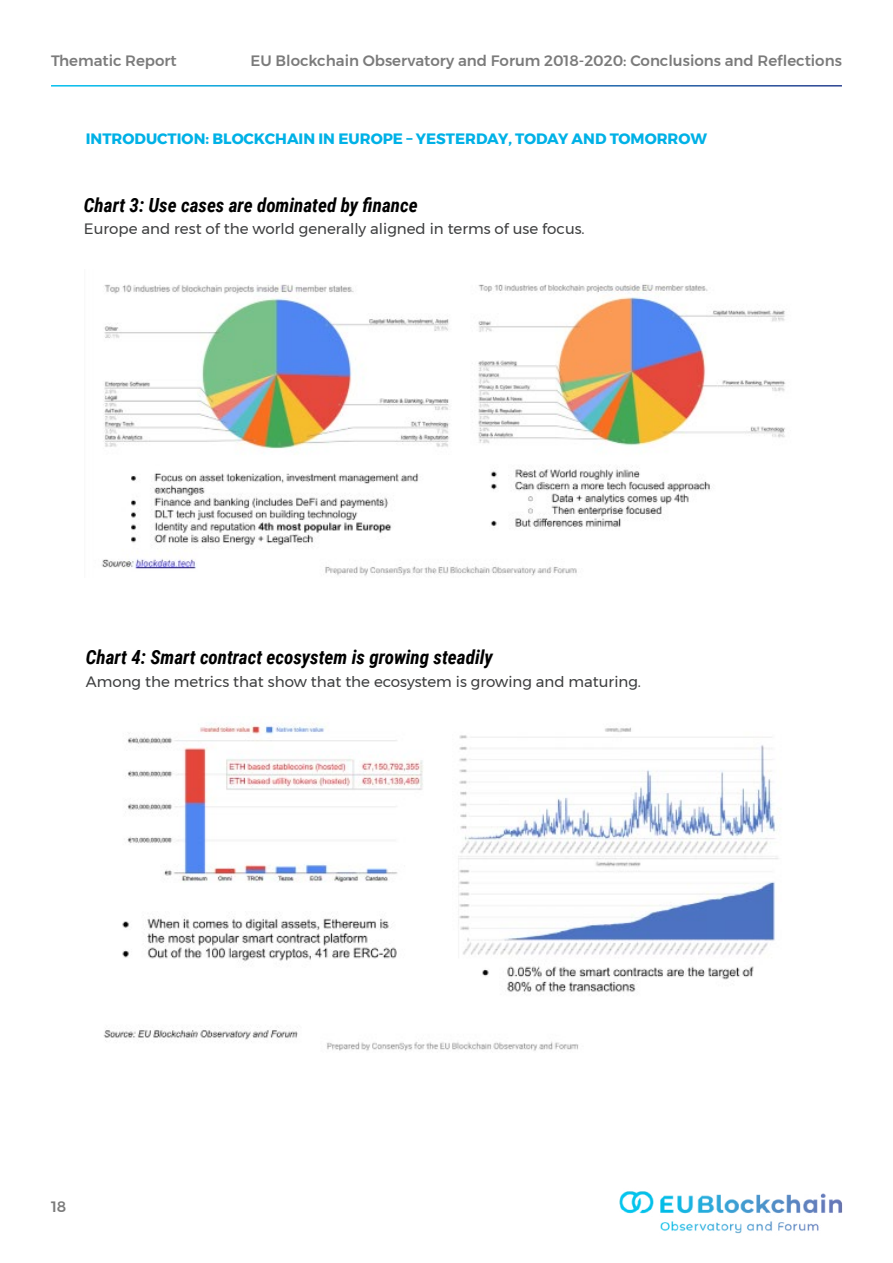
<style>
.page{position:relative;width:893px;height:1263px;background:#fff}
.page>*{position:absolute;margin:0;border:0;box-sizing:border-box;transform-origin:0 0}
.t1{font:italic 700 19.5px "Roboto Condensed";color:#000}
.t2{font:15px "Montserrat";color:#3e3f40}
.t3{font:500 15px "Montserrat";color:#7b7b7b}
.t4{font:700 15px "Montserrat";color:#00b1e6}
</style>
<div class="page">
<img style="left:619px;top:1191px;width:224px;height:43px">
<img style="left:101px;top:284px;width:685px;height:292px">
<img style="left:103px;top:723px;width:676px;height:328px">
<p class="t3" style="left:51px;top:48px;width:127px">Thematic Report</p>
<p class="t3" style="left:251px;top:48px;width:593px">EU Blockchain Observatory and Forum 2018-2020: Conclusions and Reflections</p>
<p class="t4" style="left:86px;top:127px;width:623px">INTRODUCTION: BLOCKCHAIN IN EUROPE – YESTERDAY, TODAY AND TOMORROW</p>
<h1 class="t1" style="left:84px;top:191px;width:335px">Chart 3: Use cases are dominated by finance</h1>
<p class="t2" style="left:84px;top:217px;width:502px">Europe and rest of the world generally aligned in terms of use focus.</p>
<h1 class="t1" style="left:86px;top:644px;width:409px">Chart 4: Smart contract ecosystem is growing steadily</h1>
<p class="t2" style="left:86px;top:670px;width:557px">Among the metrics that show that the ecosystem is growing and maturing.</p>
<p class="t3" style="left:51px;top:1194px;width:17px">18</p>
</div>
